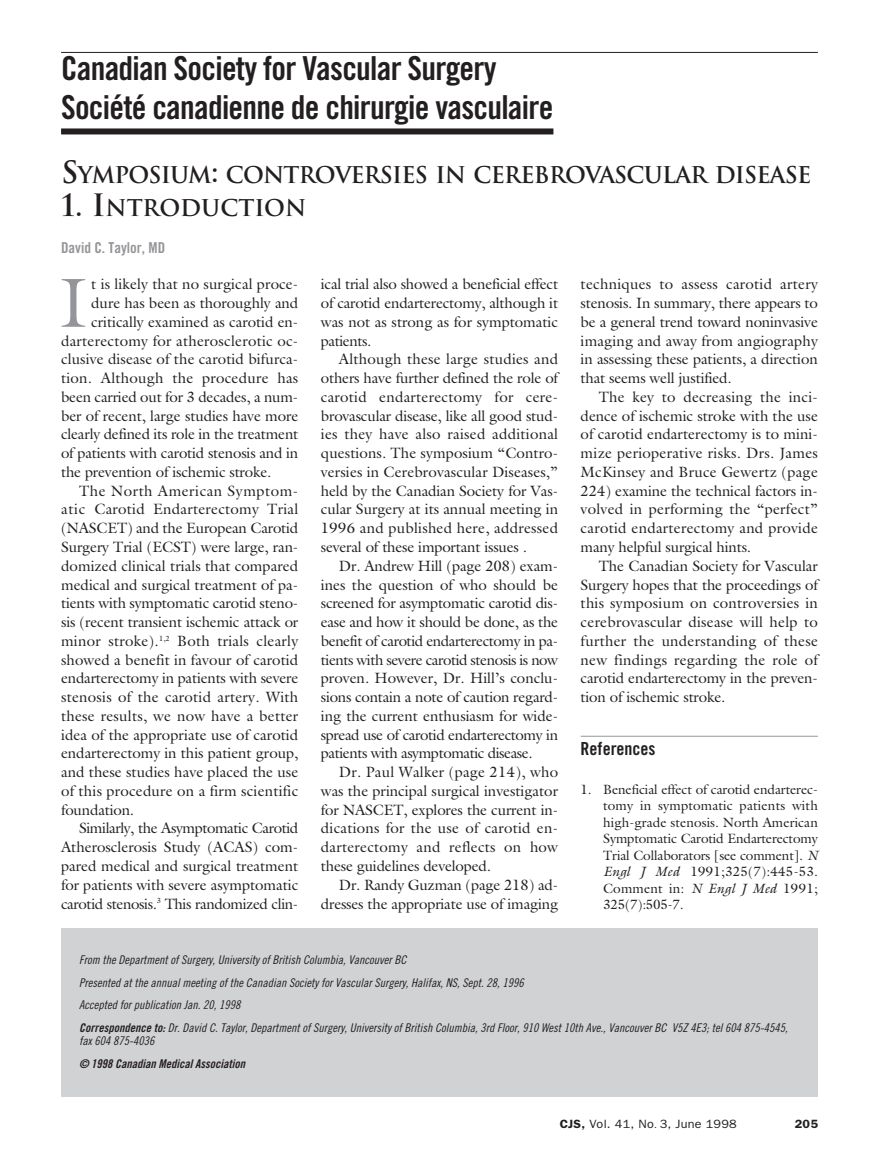
<style>
.page{position:relative;width:879px;height:1176px;background:#fff}
.page>*{position:absolute;margin:0;border:0;box-sizing:border-box;transform-origin:0 0}
.t1{font:70.2px "Galliard";color:#939598}
.t2{font:33px/39.6px "Trade Gothic Bold Cond Twenty";letter-spacing:-.02em;color:#231f20}
.t3{font:700 22.5px "Trajan";letter-spacing:-.035em;color:#231f20}
.t4{font:700 22.5px "Trajan";letter-spacing:-.005em;color:#231f20}
.t5{font:18px "Trade Gothic Bold Cond Twenty";color:#231f20}
.t6{font:15px/18.8px "Galliard";letter-spacing:-.005em;color:#231f20;text-align:justify}
.t7{font:15px "Galliard";letter-spacing:.015em;color:#231f20}
.t8{font:15px "Galliard";letter-spacing:-.025em;color:#231f20}
.t9{font:15px "Galliard";letter-spacing:-.03em;color:#231f20}
.t10{font:15px "Galliard";letter-spacing:.035em;color:#231f20}
.t11{font:15px "Trade Gothic Bold Cond Twenty";color:#939598}
.t12{font:13.5px/16.5px "Galliard";letter-spacing:-.01em;color:#231f20;text-align:justify}
.t13{font:12px/22.5px "Trade Gothic Cond Eighteen Obl";color:#231f20}
.t14{font:12px "Trade Gothic Bold Cond Twenty Obl";color:#231f20}
.t15{font:12px "Franklin Gothic";letter-spacing:.02em;color:#231f20;scale:1.05 1}
.t16{font:600 12px "Franklin Gothic";color:#231f20;scale:1.05 1}
.s1{font-size:30px}
.s2{font-style:italic}
.s3{font-family:"Trade Gothic Bold Cond Twenty Obl"}
.s4{font-weight:600}
.s5{font-size:9px}
</style>
<div class="page">
<hr style="left:580px;top:735px;width:237px;height:1px;background:#939598">
<hr style="left:61px;top:52px;width:756px;height:1px;background:#231f20">
<div style="left:61px;top:128px;width:492px;height:6px;background:#231f20"></div>
<div style="left:61px;top:928px;width:756px;height:168px;background:#d1d2d4"></div>
<h2 class="t2" style="left:61px;top:51px;width:493px">Canadian Society for Vascular Surgery<br>Société canadienne de chirurgie vasculaire</h2>
<h3 class="t3" style="left:61px;top:161px;width:751px"><span class="s1">S</span>YMPOSIUM<span class="s1">:</span> CONTROVERSIES IN CEREBROVASCULAR DISEASE</h3>
<h3 class="t4" style="left:61px;top:194px;width:247px"><span class="s1">1. I</span>NTRODUCTION</h3>
<p class="t11" style="left:61px;top:242px;width:106px">David C. Taylor, MD</p>
<h1 class="t1" style="left:59px;top:261px;width:30px">I</h1>
<p class="t6" style="left:91px;top:274px;width:208px">t is likely that no surgical proce-</p>
<p class="t6" style="left:91px;top:293px;width:208px">dure has been as thoroughly and</p>
<p class="t6" style="left:91px;top:312px;width:208px">critically examined as carotid en-</p>
<p class="t7" style="left:61px;top:331px;width:239px">darterectomy for atherosclerotic oc-</p>
<p class="t6" style="left:61px;top:349px;width:239px">clusive disease of the carotid bifurca-</p>
<p class="t7" style="left:61px;top:369px;width:239px">tion. Although the procedure has</p>
<p class="t6" style="left:61px;top:387px;width:239px">been carried out for 3 decades, a num-</p>
<p class="t6" style="left:61px;top:406px;width:239px">ber of recent, large studies have more</p>
<p class="t6" style="left:61px;top:424px;width:239px">clearly defined its role in the treatment</p>
<p class="t6" style="left:61px;top:443px;width:239px">of patients with carotid stenosis and in</p>
<p class="t6" style="left:61px;top:462px;width:212px">the prevention of ischemic stroke.</p>
<p class="t10" style="left:79px;top:481px;width:221px">The North American Symptom-</p>
<p class="t7" style="left:61px;top:500px;width:239px">atic Carotid Endarterectomy Trial</p>
<p class="t6" style="left:61px;top:518px;width:239px">(NASCET) and the European Carotid</p>
<p class="t6" style="left:61px;top:537px;width:239px">Surgery Trial (ECST) were large, ran-</p>
<p class="t6" style="left:61px;top:556px;width:239px">domized clinical trials that compared</p>
<p class="t6" style="left:61px;top:574px;width:239px">medical and surgical treatment of pa-</p>
<p class="t6" style="left:61px;top:593px;width:239px">tients with symptomatic carotid steno-</p>
<p class="t6" style="left:61px;top:612px;width:239px">sis (recent transient ischemic attack or</p>
<p class="t7" style="left:61px;top:631px;width:239px">minor stroke).<sup>1,2</sup> Both trials clearly</p>
<p class="t6" style="left:61px;top:649px;width:239px">showed a benefit in favour of carotid</p>
<p class="t6" style="left:61px;top:668px;width:238px">endarterectomy in patients with severe</p>
<p class="t7" style="left:61px;top:688px;width:239px">stenosis of the carotid artery. With</p>
<p class="t7" style="left:61px;top:706px;width:239px">these results, we now have a better</p>
<p class="t6" style="left:61px;top:724px;width:239px">idea of the appropriate use of carotid</p>
<p class="t6" style="left:61px;top:743px;width:239px">endarterectomy in this patient group,</p>
<p class="t6" style="left:61px;top:762px;width:239px">and these studies have placed the use</p>
<p class="t7" style="left:61px;top:781px;width:239px">of this procedure on a firm scientific</p>
<p class="t6" style="left:61px;top:799px;width:74px">foundation.</p>
<p class="t9" style="left:79px;top:819px;width:221px">Similarly, the Asymptomatic Carotid</p>
<p class="t6" style="left:61px;top:837px;width:239px">Atherosclerosis Study (ACAS) com-</p>
<p class="t6" style="left:61px;top:856px;width:239px">pared medical and surgical treatment</p>
<p class="t6" style="left:61px;top:874px;width:239px">for patients with severe asymptomatic</p>
<p class="t8" style="left:61px;top:894px;width:239px">carotid stenosis.<sup>3</sup> This randomized clin-</p>
<p class="t6" style="left:321px;top:274px;width:239px">ical trial also showed a beneficial effect of carotid endarterectomy, although it was not as strong as for symptomatic patients.</p>
<p class="t6" style="left:321px;top:349px;width:239px;text-indent:18px">Although these large studies and others have further defined the role of carotid endarterectomy for cere&shy;brovascular disease, like all good stud&shy;ies they have also raised additional questions. The symposium “Contro&shy;versies in Cerebrovascular Diseases,” held by the Canadian Society for Vas&shy;cular Surgery at its annual meeting in 1996 and published here, addressed several of these important issues .</p>
<p class="t6" style="left:321px;top:556px;width:239px;text-indent:18px">Dr. Andrew Hill (page 208) exam&shy;ines the question of who should be screened for asymptomatic carotid dis&shy;ease and how it should be done, as the benefit of carotid endarterectomy in pa&shy;tients with severe carotid stenosis is now proven. However, Dr. Hill’s conclu&shy;sions contain a note of caution regard&shy;ing the current enthusiasm for wide&shy;spread use of carotid endarterectomy in patients with asymptomatic disease.</p>
<p class="t6" style="left:321px;top:762px;width:239px;text-indent:18px">Dr. Paul Walker (page 214), who was the principal surgical investigator for NASCET, explores the current in&shy;dications for the use of carotid en&shy;darterectomy and reflects on how these guidelines developed.</p>
<p class="t6" style="left:321px;top:874px;width:239px;text-align:right">Dr. Randy Guzman (page 218) ad&shy;dresses the appropriate use of imaging</p>
<p class="t6" style="left:580px;top:274px;width:239px">techniques to assess carotid artery stenosis. In summary, there appears to be a general trend toward noninvasive imaging and away from angiography in assessing these patients, a direction that seems well justified.</p>
<p class="t6" style="left:580px;top:387px;width:239px;text-indent:18px">The key to decreasing the inci&shy;dence of ischemic stroke with the use of carotid endarterectomy is to mini&shy;mize perioperative risks. Drs. James McKinsey and Bruce Gewertz (page 224) examine the technical factors in&shy;volved in performing the “perfect” carotid endarterectomy and provide many helpful surgical hints.</p>
<p class="t6" style="left:580px;top:556px;width:239px;text-indent:18px">The Canadian Society for Vascular Surgery hopes that the proceedings of this symposium on controversies in cerebrovascular disease will help to further the understanding of these new findings regarding the role of carotid endarterectomy in the preven&shy;tion of ischemic stroke.</p>
<p class="t5" style="left:580px;top:741px;width:76px">References</p>
<p class="t12" style="left:603px;top:780px;width:216px;text-indent:-22px">1. Beneficial effect of carotid endarterec&shy;tomy in symptomatic patients with high-grade stenosis. North American Symptomatic Carotid Endarterectomy Trial Collaborators [see comment]. <span class="s2">N Engl J Med</span> 1991;325(7):445-53.<br>Comment in: <span class="s2">N Engl J Med</span> 1991; 325(7):505-7.</p>
<p class="t13" style="left:79px;top:949px;width:710px">From the Department of Surgery, University of British Columbia, Vancouver BC<br>Presented at the annual meeting of the Canadian Society for Vascular Surgery, Halifax, NS, Sept. 28, 1996<br>Accepted for publication Jan. 20, 1998<br><span class="s3">Correspondence to:</span> Dr. David C. Taylor, Department of Surgery, University of British Columbia, 3rd Floor, 910 West 10th Ave., Vancouver BC V5Z 4E3; tel 604 875-4545,</p>
<p class="t13" style="left:79px;top:1030px;width:77px">fax 604 875-4036</p>
<p class="t14" style="left:79px;top:1058px;width:168px">© 1998 Canadian Medical Association</p>
<p class="t15" style="left:559px;top:1116px;width:170px"><span class="s4">CJS,</span> Vol. 41, No<span class="s5">.</span> 3, June 1998</p>
<p class="t16" style="left:794px;top:1116px;width:24px">205</p>
</div>
